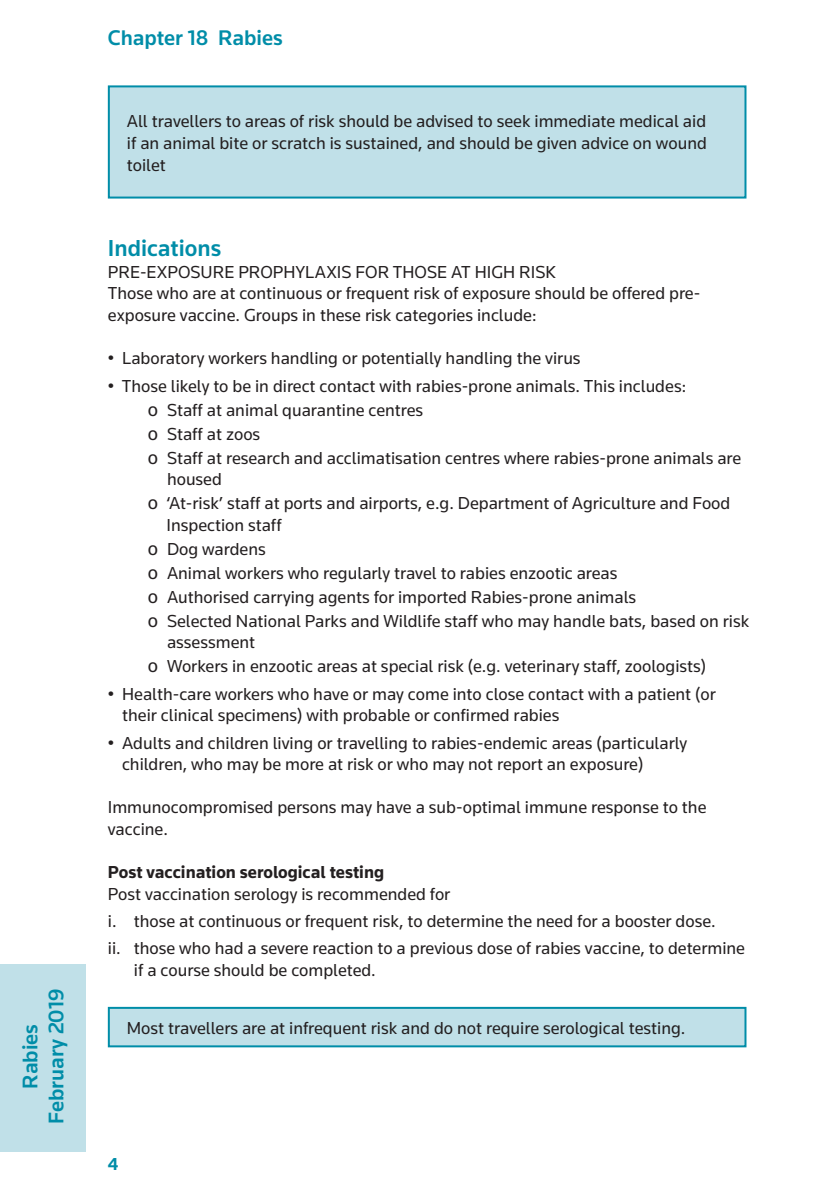
<style>
.page{position:relative;width:840px;height:1191px;background:#fff}
.page>*{position:absolute;margin:0;border:0;box-sizing:border-box;transform-origin:0 0}
.t1{font:500 24px "Knowledge";color:#008da8}
.t2{font:500 22px/26px "Knowledge";color:#008da8;text-align:center}
.t3{font:18px/24px "Knowledge";color:#231f20}
.t4{font:700 18px "Knowledge";color:#231f20}
.t5{font:700 18px "Knowledge";color:#008da8}
.s1{font-size:20px}
</style>
<div class="page">
<div style="left:0;top:964px;width:85px;height:187px;background:#c0e0e8"></div>
<div style="left:109px;top:86px;width:636px;height:111px;background:#c0e0e8"></div>
<div style="left:108px;top:85px;width:638px;height:113px;border:2px solid #008da8"></div>
<div style="left:109px;top:1007px;width:636px;height:39px;background:#c0e0e8"></div>
<div style="left:108px;top:1006px;width:638px;height:41px;border:2px solid #008da8"></div>
<p class="t2" style="left:17px;top:1123px;width:136px;rotate:-90deg">Rabies<br>February 2019</p>
<p class="t2" style="left:108px;top:25px;width:176px">Chapter 18 Rabies</p>
<p class="t3" style="left:127px;top:110px;width:581px;line-height:21.6px;text-align:justify">All travellers to areas of risk should be advised to seek immediate medical aid if an animal bite or scratch is sustained, and should be given advice on wound toilet</p>
<h1 class="t1" style="left:108px;top:233px;width:115px">Indications</h1>
<p class="t3" style="left:108px;top:261px;width:593px;line-height:21.6px">PRE-EXPOSURE PROPHYLAXIS FOR THOSE AT HIGH RISK<br>Those who are at continuous or frequent risk of exposure should be offered pre&shy;exposure vaccine. Groups in these risk categories include:</p>
<p class="t3" style="left:108px;top:346px;width:474px">• Laboratory workers handling or potentially handling the virus</p>
<p class="t3" style="left:148px;top:373px;width:594px;text-indent:-40px">• Those likely to be in direct contact with rabies-prone animals. This includes:<br><span class="s1">o</span> Staff at animal quarantine centres<br><span class="s1">o</span> Staff at zoos<br><span class="s1">o</span> Staff at research and acclimatisation centres where rabies-prone animals are</p>
<p class="t3" style="left:148px;top:467px;width:583px;text-indent:19px">housed<br><span class="s1">o</span> ‘At-risk’ staff at ports and airports, e.g. Department of Agriculture and Food</p>
<p class="t3" style="left:148px;top:512px;width:602px;text-indent:19px">Inspection staff<br><span class="s1">o</span> Dog wardens<br><span class="s1">o</span> Animal workers who regularly travel to rabies enzootic areas<br><span class="s1">o</span> Authorised carrying agents for imported Rabies-prone animals<br><span class="s1">o</span> Selected National Parks and Wildlife staff who may handle bats, based on risk</p>
<p class="t3" style="left:148px;top:630px;width:559px;text-indent:19px">assessment<br><span class="s1">o</span> Workers in enzootic areas at special risk (e.g. veterinary staff, zoologists)</p>
<p class="t3" style="left:122px;top:682px;width:594px;line-height:21.6px;text-indent:-14px">• Health-care workers who have or may come into close contact with a patient (or their clinical specimens) with probable or confirmed rabies</p>
<p class="t3" style="left:122px;top:731px;width:566px;line-height:21.6px;text-indent:-14px">• Adults and children living or travelling to rabies-endemic areas (particularly children, who may be more at risk or who may not report an exposure)</p>
<p class="t3" style="left:108px;top:796px;width:599px;line-height:21.6px">Immunocompromised persons may have a sub-optimal immune response to the vaccine.</p>
<p class="t4" style="left:108px;top:861px;width:278px">Post vaccination serological testing</p>
<p class="t3" style="left:108px;top:880px;width:638px;line-height:27.2px">Post vaccination serology is recommended for<br>i. those at continuous or frequent risk, to determine the need for a booster dose.<br>ii. those who had a severe reaction to a previous dose of rabies vaccine, to determine</p>
<p class="t3" style="left:134px;top:957px;width:243px">if a course should be completed.</p>
<p class="t3" style="left:127px;top:1015px;width:560px">Most travellers are at infrequent risk and do not require serological testing.</p>
<p class="t5" style="left:108px;top:1153px;width:12px">4</p>
</div>
